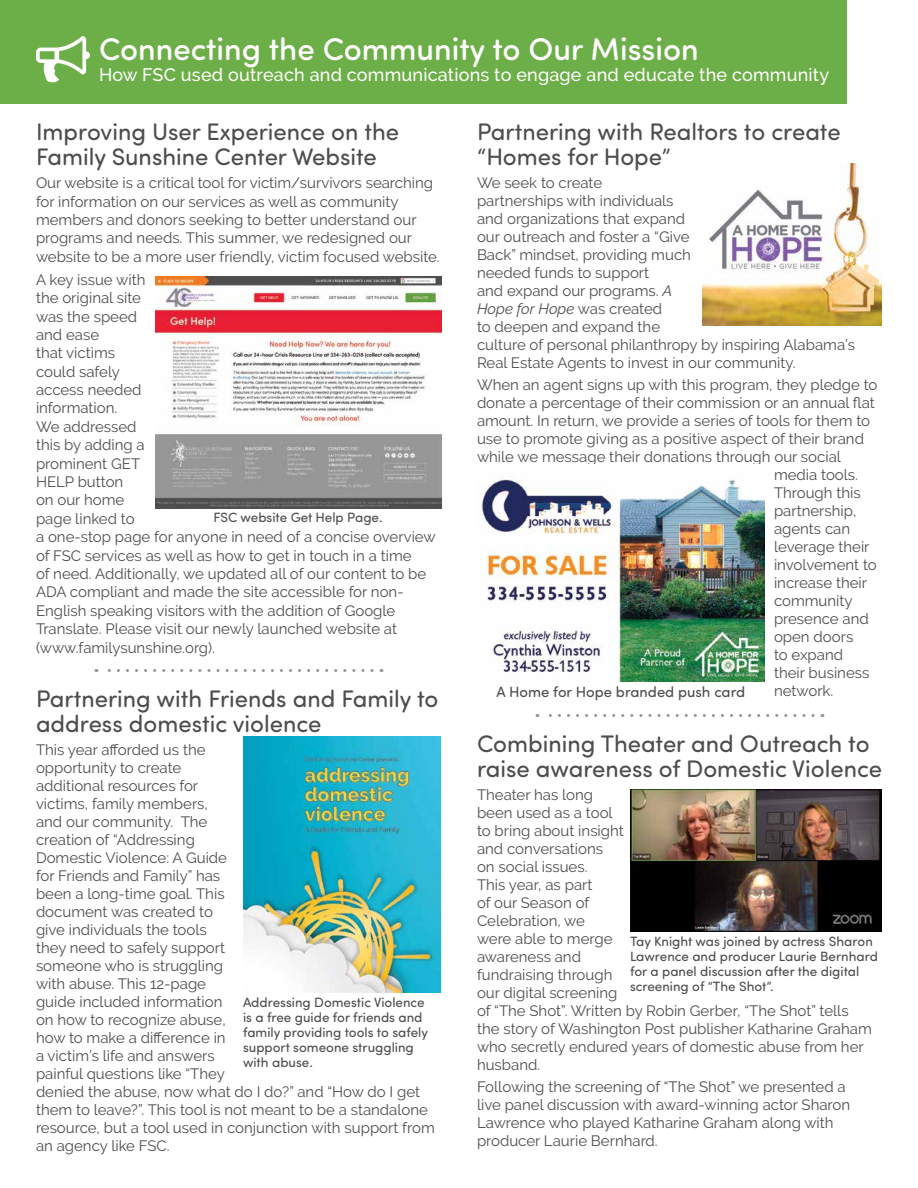
<style>
.page{position:relative;width:918px;height:1188px;background:#fff}
.page>*{position:absolute;margin:0;border:0;box-sizing:border-box;transform-origin:0 0}
.t1{font:500 31.5px "Sofia Pro Soft";color:#fff}
.t2{font:24px/25.5px "Sofia Pro Soft";color:#4d4d4f}
.t3{font:500 18px "Raleway";letter-spacing:.01em;color:#fff}
.t4{font:15px/18px "Raleway";color:#4d4d4f}
.t5{font:14.85px "Sofia Pro Soft";color:#4d4d4f}
.t6{font:13.5px/15px "Sofia Pro Soft";color:#4d4d4f}
.s1{font-style:italic}
</style>
<div class="page">
<div style="left:0;top:0;width:847px;height:104px;background:#6cae47"></div>
<svg style="left:96px;top:669px;width:276px;height:3px"></svg>
<svg style="left:537px;top:714px;width:276px;height:3px"></svg>
<svg style="left:36px;top:36px;width:54px;height:46px"></svg>
<img style="left:243px;top:737px;width:198px;height:256px">
<img style="left:155px;top:276px;width:286px;height:232px">
<img style="left:630px;top:789px;width:252px;height:142px">
<img style="left:702px;top:164px;width:180px;height:162px">
<img style="left:482px;top:477px;width:283px;height:205px">
<h1 class="t1" style="left:99px;top:26px;width:601px">Connecting the Community to Our Mission</h1>
<p class="t3" style="left:99px;top:64px;width:732px">How FSC used outreach and communications to engage and educate the community</p>
<h2 class="t2" style="left:36px;top:117px;width:365px;line-height:26px">Improving User Experience on the<br>Family Sunshine Center Website</h2>
<p class="t4" style="left:36px;top:174px;width:405px;line-height:18.5px">Our website is a critical tool for victim/survivors searching for information on our services as well as community members and donors seeking to better understand our programs and needs. This summer, we redesigned our website to be a more user friendly, victim focused website.</p>
<p class="t4" style="left:36px;top:270px;width:401px;line-height:18.5px">A key issue with<br>the original site<br>was the speed<br>and ease<br>that victims<br>could safely<br>access needed<br>information.<br>We addressed<br>this by adding a<br>prominent GET<br>HELP button<br>on our home<br>page linked to<br>a one-stop page for anyone in need of a concise overview of FSC services as well as how to get in touch in a time<br>of need. Additionally, we updated all of our content to be<br>ADA compliant and made the site accessible for non-<br>English speaking visitors with the addition of Google<br>Translate. Please visit our newly launched website at (www.familysunshine.org).</p>
<p class="t6" style="left:214px;top:509px;width:170px">FSC website Get Help Page.</p>
<h2 class="t2" style="left:36px;top:684px;width:404px">Partnering with Friends and Family to address domestic violence</h2>
<p class="t4" style="left:36px;top:740px;width:400px">This year afforded us the<br>opportunity to create<br>additional resources for<br>victims, family members,<br>and our community. The<br>creation of “Addressing<br>Domestic Violence: A Guide<br>for Friends and Family” has<br>been a long-time goal. This<br>document was created to<br>give individuals the tools<br>they need to safely support<br>someone who is struggling<br>with abuse. This 12-page<br>guide included information<br>on how to recognize abuse,<br>how to make a difference in<br>a victim’s life and answers<br>painful questions like “They<br>denied the abuse, now what do I do?” and “How do I get them to leave?”. This tool is not meant to be a standalone resource, but a tool used in conjunction with support from an agency like FSC.</p>
<p class="t6" style="left:243px;top:995px;width:187px">Addressing Domestic Violence is a free guide for friends and family providing tools to safely support someone struggling with abuse.</p>
<h2 class="t2" style="left:477px;top:117px;width:365px">Partnering with Realtors to create “Homes for Hope”</h2>
<p class="t4" style="left:477px;top:173px;width:379px">We seek to create<br>partnerships with individuals<br>and organizations that expand<br>our outreach and foster a “Give<br>Back” mindset, providing much<br>needed funds to support<br>and expand our programs. <span class="s1">A<br>Hope for Hope</span> was created<br>to deepen and expand the<br>culture of personal philanthropy by inspiring Alabama’s<br>Real Estate Agents to invest in our community.</p>
<p class="t4" style="left:477px;top:376px;width:402px">When an agent signs up with this program, they pledge to</p>
<p class="t4" style="left:477px;top:394px;width:399px">donate a percentage of their commission or an annual flat</p>
<p class="t4" style="left:477px;top:412px;width:395px">amount. In return, we provide a series of tools for them to</p>
<p class="t4" style="left:477px;top:430px;width:389px">use to promote giving as a positive aspect of their brand</p>
<p class="t4" style="left:477px;top:448px;width:365px">while we message their donations through our social</p>
<p class="t4" style="left:774px;top:466px;width:86px">media tools.</p>
<p class="t4" style="left:774px;top:484px;width:88px">Through this</p>
<p class="t4" style="left:774px;top:502px;width:84px">partnership,</p>
<p class="t4" style="left:774px;top:520px;width:78px">agents can</p>
<p class="t4" style="left:774px;top:538px;width:97px">leverage their</p>
<p class="t4" style="left:774px;top:556px;width:104px">involvement to</p>
<p class="t4" style="left:774px;top:574px;width:95px">increase their</p>
<p class="t4" style="left:774px;top:592px;width:80px">community</p>
<p class="t4" style="left:774px;top:610px;width:96px">presence and</p>
<p class="t4" style="left:774px;top:628px;width:81px">open doors</p>
<p class="t4" style="left:774px;top:646px;width:71px">to expand</p>
<p class="t4" style="left:774px;top:664px;width:97px">their business</p>
<p class="t4" style="left:774px;top:682px;width:61px">network.</p>
<p class="t5" style="left:497px;top:682px;width:250px">A Home for Hope branded push card</p>
<h2 class="t2" style="left:477px;top:729px;width:406px">Combining Theater and Outreach to raise awareness of Domestic Violence</h2>
<p class="t4" style="left:477px;top:785px;width:396px">Theater has long<br>been used as a tool<br>to bring about insight<br>and conversations<br>on social issues.<br>This year, as part<br>of our Season of<br>Celebration, we<br>were able to merge<br>awareness and<br>fundraising through<br>our digital screening<br>of “The Shot”. Written by Robin Gerber, “The Shot” tells the story of Washington Post publisher Katharine Graham who secretly endured years of domestic abuse from her husband.</p>
<p class="t4" style="left:477px;top:1078px;width:375px">Following the screening of “The Shot” we presented a live panel discussion with award-winning actor Sharon Lawrence who played Katharine Graham along with producer Laurie Bernhard.</p>
<p class="t6" style="left:630px;top:933px;width:249px">Tay Knight was joined by actress Sharon Lawrence and producer Laurie Bernhard for a panel discussion after the digital screening of “The Shot”.</p>
</div>
